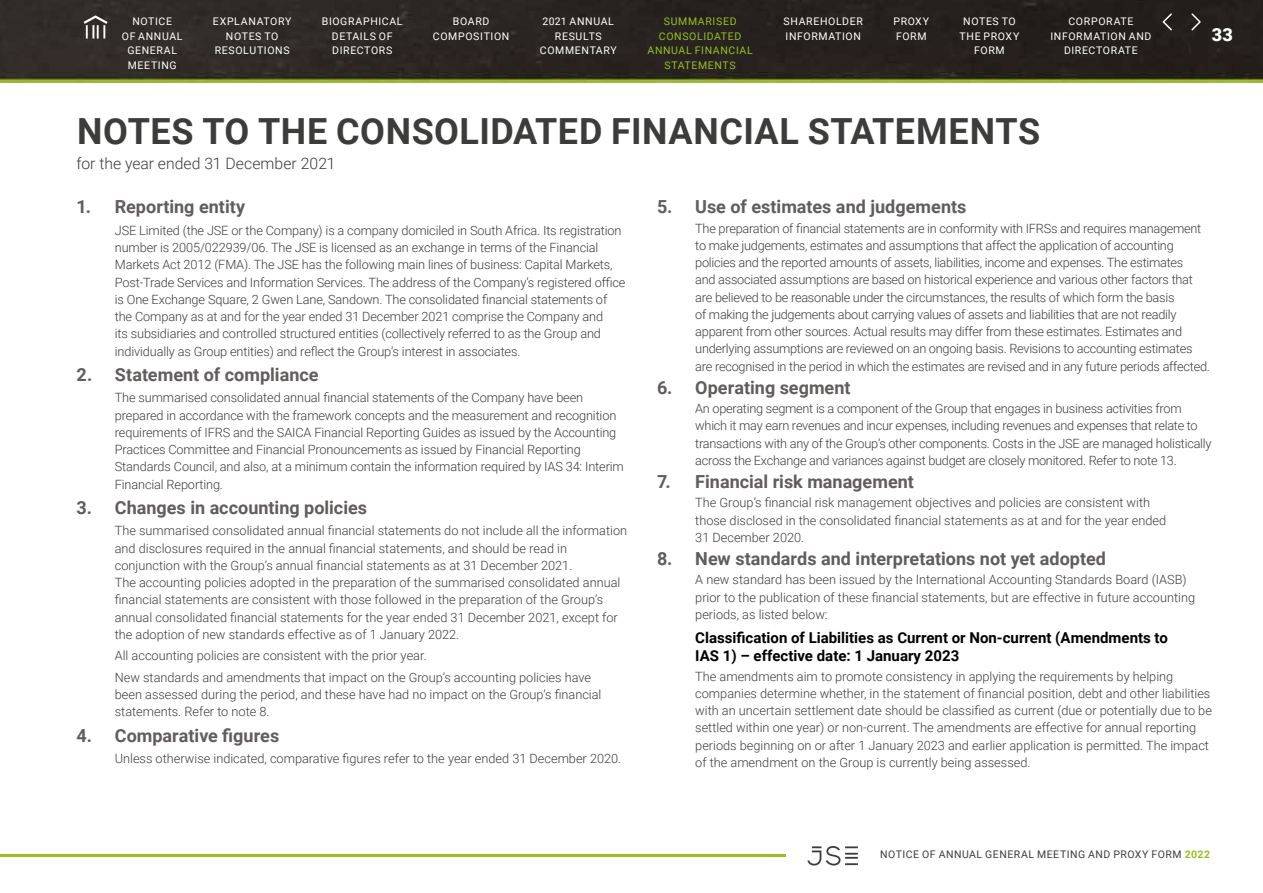
<style>
.page{position:relative;width:1263px;height:893px;background:#fff}
.page>*{position:absolute;margin:0;border:0;box-sizing:border-box;transform-origin:0 0}
.t1{font:700 36px "Roboto";letter-spacing:.015em;color:#3c3c3b}
.t2{font:700 18px "Roboto";color:#615d5c}
.t3{font:900 18px "Roboto";color:#fff}
.t4{font:300 15.75px "Roboto";color:#3c3c3b}
.t5{font:700 15px/18px "Roboto";color:#000}
.t6{font:300 12.75px/17.2px "Roboto";letter-spacing:-.01em;color:#3c3c3b}
.t7{font:10.5px/14.9px "Roboto";letter-spacing:.06em;color:#fff;text-align:center}
.t8{font:10.5px/14.9px "Roboto";letter-spacing:.06em;color:#95c11f;text-align:center}
.t9{font:10.5px "Roboto";letter-spacing:.045em;color:#3c3c3b}
.s1{font-weight:700;color:#95c11f}
</style>
<div class="page">
<svg style="left:807px;top:846px;width:51px;height:19px"></svg>
<hr style="left:0;top:855px;width:785px;height:2px;background:#95c11f">
<img style="left:0;top:0;width:1263px;height:82px">
<svg style="left:81px;top:14px;width:29px;height:25px"></svg>
<svg style="left:1162px;top:13px;width:10px;height:17px"></svg>
<svg style="left:1191px;top:13px;width:10px;height:17px"></svg>
<p class="t7" style="left:122px;top:13px;width:62px">NOTICE<br>OF ANNUAL<br>GENERAL<br>MEETING</p>
<p class="t7" style="left:213px;top:13px;width:80px">EXPLANATORY<br>NOTES TO<br>RESOLUTIONS</p>
<p class="t7" style="left:322px;top:13px;width:82px">BIOGRAPHICAL<br>DETAILS OF<br>DIRECTORS</p>
<p class="t7" style="left:433px;top:13px;width:78px">BOARD<br>COMPOSITION</p>
<p class="t7" style="left:540px;top:13px;width:78px">2021 ANNUAL<br>RESULTS<br>COMMENTARY</p>
<p class="t8" style="left:647px;top:13px;width:107px">SUMMARISED<br>CONSOLIDATED<br>ANNUAL FINANCIAL<br>STATEMENTS</p>
<p class="t7" style="left:783px;top:13px;width:81px;text-align:left">SHAREHOLDER<br>INFORMATION</p>
<p class="t7" style="left:893px;top:13px;width:37px;text-align:left">PROXY<br>FORM</p>
<p class="t7" style="left:960px;top:13px;width:61px">NOTES TO<br>THE PROXY<br>FORM</p>
<p class="t7" style="left:1050px;top:13px;width:102px">CORPORATE<br>INFORMATION AND<br>DIRECTORATE</p>
<h2 class="t3" style="left:1212px;top:22px;width:22px">33</h2>
<h1 class="t1" style="left:77px;top:106px;width:965px">NOTES TO THE CONSOLIDATED FINANCIAL STATEMENTS</h1>
<p class="t4" style="left:77px;top:152px;width:261px">for the year ended 31 December 2021</p>
<h2 class="t2" style="left:657px;top:194px;width:311px">5. Use of estimates and judgements</h2>
<p class="t6" style="left:695px;top:219px;width:516px">The preparation of financial statements are in conformity with IFRSs and requires management to make judgements, estimates and assumptions that affect the application of accounting policies and the reported amounts of assets, liabilities, income and expenses. The estimates<br>and associated assumptions are based on historical experience and various other factors that are believed to be reasonable under the circumstances, the results of which form the basis<br>of making the judgements about carrying values of assets and liabilities that are not readily apparent from other sources. Actual results may differ from these estimates. Estimates and underlying assumptions are reviewed on an ongoing basis. Revisions to accounting estimates are recognised in the period in which the estimates are revised and in any future periods affected.</p>
<h2 class="t2" style="left:657px;top:375px;width:195px">6. Operating segment</h2>
<p class="t6" style="left:695px;top:399px;width:518px">An operating segment is a component of the Group that engages in business activities from which it may earn revenues and incur expenses, including revenues and expenses that relate to transactions with any of the Group’s other components. Costs in the JSE are managed holistically across the Exchange and variances against budget are closely monitored. Refer to note 13.</p>
<h2 class="t2" style="left:657px;top:469px;width:259px">7. Financial risk management</h2>
<p class="t6" style="left:695px;top:494px;width:472px">The Group’s financial risk management objectives and policies are consistent with those disclosed in the consolidated financial statements as at and for the year ended<br>31 December 2020.</p>
<h2 class="t2" style="left:657px;top:546px;width:450px">8. New standards and interpretations not yet adopted</h2>
<p class="t6" style="left:695px;top:571px;width:501px">A new standard has been issued by the International Accounting Standards Board (IASB) prior to the publication of these financial statements, but are effective in future accounting periods, as listed below:</p>
<p class="t5" style="left:695px;top:628px;width:474px">Classification of Liabilities as Current or Non-current (Amendments to<br>IAS 1) – effective date: 1 January 2023</p>
<p class="t6" style="left:695px;top:667px;width:518px">The amendments aim to promote consistency in applying the requirements by helping companies determine whether, in the statement of financial position, debt and other liabilities with an uncertain settlement date should be classified as current (due or potentially due to be settled within one year) or non-current. The amendments are effective for annual reporting periods beginning on or after 1 January 2023 and earlier application is permitted. The impact of the amendment on the Group is currently being assessed.</p>
<h2 class="t2" style="left:77px;top:194px;width:170px">1. Reporting entity</h2>
<p class="t6" style="left:115px;top:221px;width:512px">JSE Limited (the JSE or the Company) is a company domiciled in South Africa. Its registration number is 2005/022939/06. The JSE is licensed as an exchange in terms of the Financial Markets Act 2012 (FMA). The JSE has the following main lines of business: Capital Markets, Post-Trade Services and Information Services. The address of the Company’s registered office is One Exchange Square, 2 Gwen Lane, Sandown. The consolidated financial statements of the Company as at and for the year ended 31 December 2021 comprise the Company and<br>its subsidiaries and controlled structured entities (collectively referred to as the Group and individually as Group entities) and reflect the Group’s interest in associates.</p>
<h2 class="t2" style="left:77px;top:362px;width:244px">2. Statement of compliance</h2>
<p class="t6" style="left:115px;top:389px;width:511px">The summarised consolidated annual financial statements of the Company have been prepared in accordance with the framework concepts and the measurement and recognition requirements of IFRS and the SAICA Financial Reporting Guides as issued by the Accounting Practices Committee and Financial Pronouncements as issued by Financial Reporting Standards Council, and also, at a minimum contain the information required by IAS 34: Interim Financial Reporting.</p>
<h2 class="t2" style="left:77px;top:495px;width:292px">3. Changes in accounting policies</h2>
<p class="t6" style="left:115px;top:522px;width:514px">The summarised consolidated annual financial statements do not include all the information and disclosures required in the annual financial statements, and should be read in conjunction with the Group’s annual financial statements as at 31 December 2021.<br>The accounting policies adopted in the preparation of the summarised consolidated annual financial statements are consistent with those followed in the preparation of the Group’s annual consolidated financial statements for the year ended 31 December 2021, except for the adoption of new standards effective as of 1 January 2022.</p>
<p class="t6" style="left:115px;top:645px;width:478px;line-height:21.5px">All accounting policies are consistent with the prior year.<br>New standards and amendments that impact on the Group’s accounting policies have</p>
<p class="t6" style="left:115px;top:685px;width:488px">been assessed during the period, and these have had no impact on the Group’s financial statements. Refer to note 8.</p>
<h2 class="t2" style="left:77px;top:722px;width:204px">4. Comparative figures</h2>
<p class="t6" style="left:115px;top:749px;width:508px">Unless otherwise indicated, comparative figures refer to the year ended 31 December 2020.</p>
<p class="t9" style="left:880px;top:847px;width:331px">NOTICE OF ANNUAL GENERAL MEETING AND PROXY FORM <span class="s1">2022</span></p>
</div>
